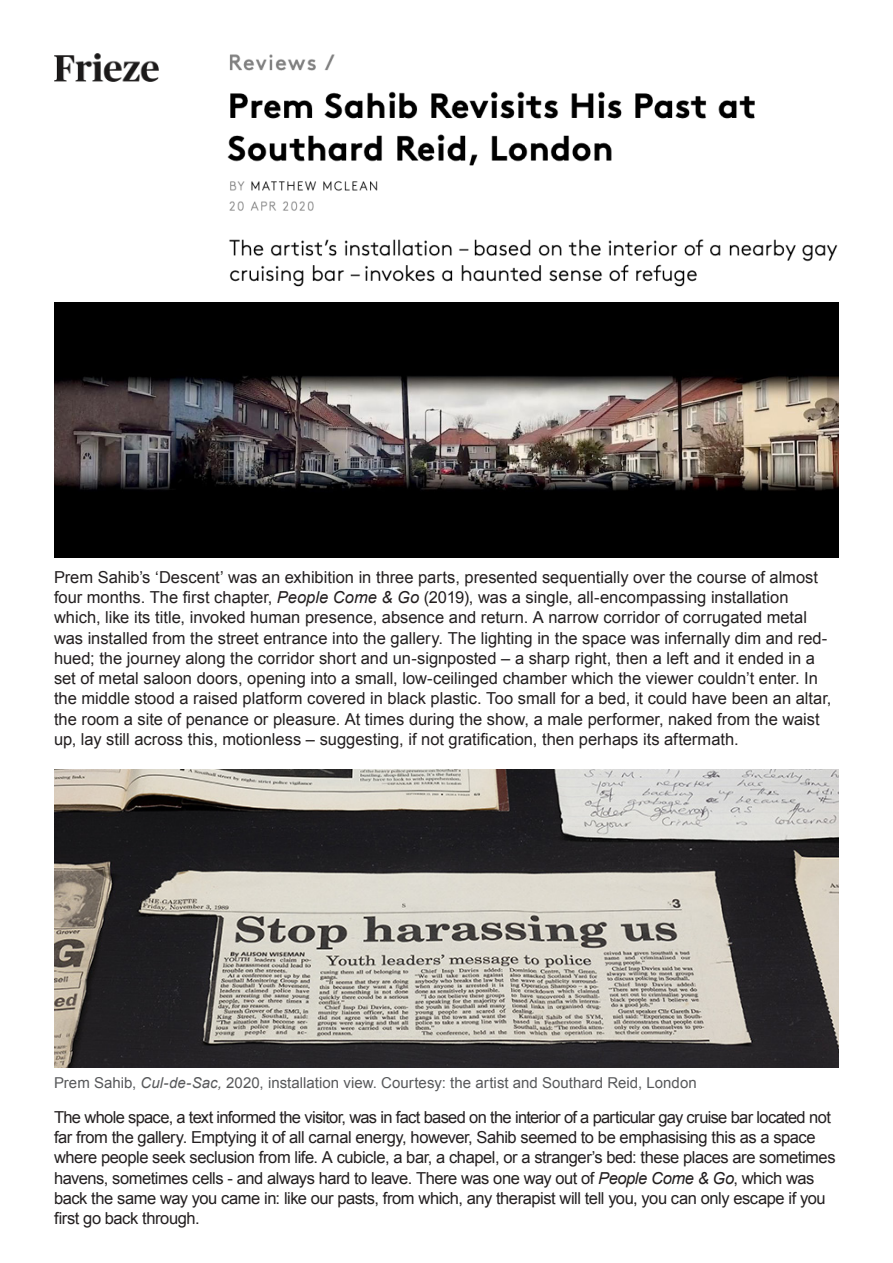
<style>
.page{position:relative;width:893px;height:1263px;background:#fff}
.page>*{position:absolute;margin:0;border:0;box-sizing:border-box;transform-origin:0 0}
.t1{font:16.5px/20.2px "Arial";letter-spacing:-.005em;color:#231f20}
.t2{font:16.5px/20.2px "Arial";letter-spacing:-.03em;color:#231f20}
.t3{font:15px "Arial";letter-spacing:.005em;color:#57585a}
.s1{font-style:italic}
</style>
<div class="page">
<img style="left:54px;top:53px;width:105px;height:29px">
<img style="left:227px;top:54px;width:528px;height:112px">
<img style="left:229px;top:181px;width:609px;height:106px">
<img style="left:54px;top:303px;width:785px;height:254px">
<img style="left:54px;top:769px;width:785px;height:298px">
<p class="t1" style="left:54px;top:567px;width:779px">Prem Sahib’s ‘Descent’ was an exhibition in three parts, presented sequentially over the course of almost four months. The first chapter, <span class="s1">People Come &amp; Go</span> (2019), was a single, all-encompassing installation which, like its title, invoked human presence, absence and return. A narrow corridor of corrugated metal was installed from the street entrance into the gallery. The lighting in the space was infernally dim and red&shy;hued; the journey along the corridor short and un-signposted – a sharp right, then a left and it ended in a set of metal saloon doors, opening into a small, low-ceilinged chamber which the viewer couldn’t enter. In the middle stood a raised platform covered in black plastic. Too small for a bed, it could have been an altar, the room a site of penance or pleasure. At times during the show, a male performer, naked from the waist up, lay still across this, motionless – suggesting, if not gratification, then perhaps its aftermath.</p>
<p class="t3" style="left:54px;top:1073px;width:644px">Prem Sahib, <span class="s1">Cul-de-Sac,</span> 2020, installation view. Courtesy: the artist and Southard Reid, London</p>
<p class="t2" style="left:54px;top:1107px;width:783px">The whole space, a text informed the visitor, was in fact based on the interior of a particular gay cruise bar located not far from the gallery. Emptying it of all carnal energy, however, Sahib seemed to be emphasising this as a space where people seek seclusion from life. A cubicle, a bar, a chapel, or a stranger’s bed: these places are sometimes havens, sometimes cells - and always hard to leave. There was one way out of <span class="s1">People Come &amp; Go</span>, which was back the same way you came in: like our pasts, from which, any therapist will tell you, you can only escape if you first go back through.</p>
</div>
